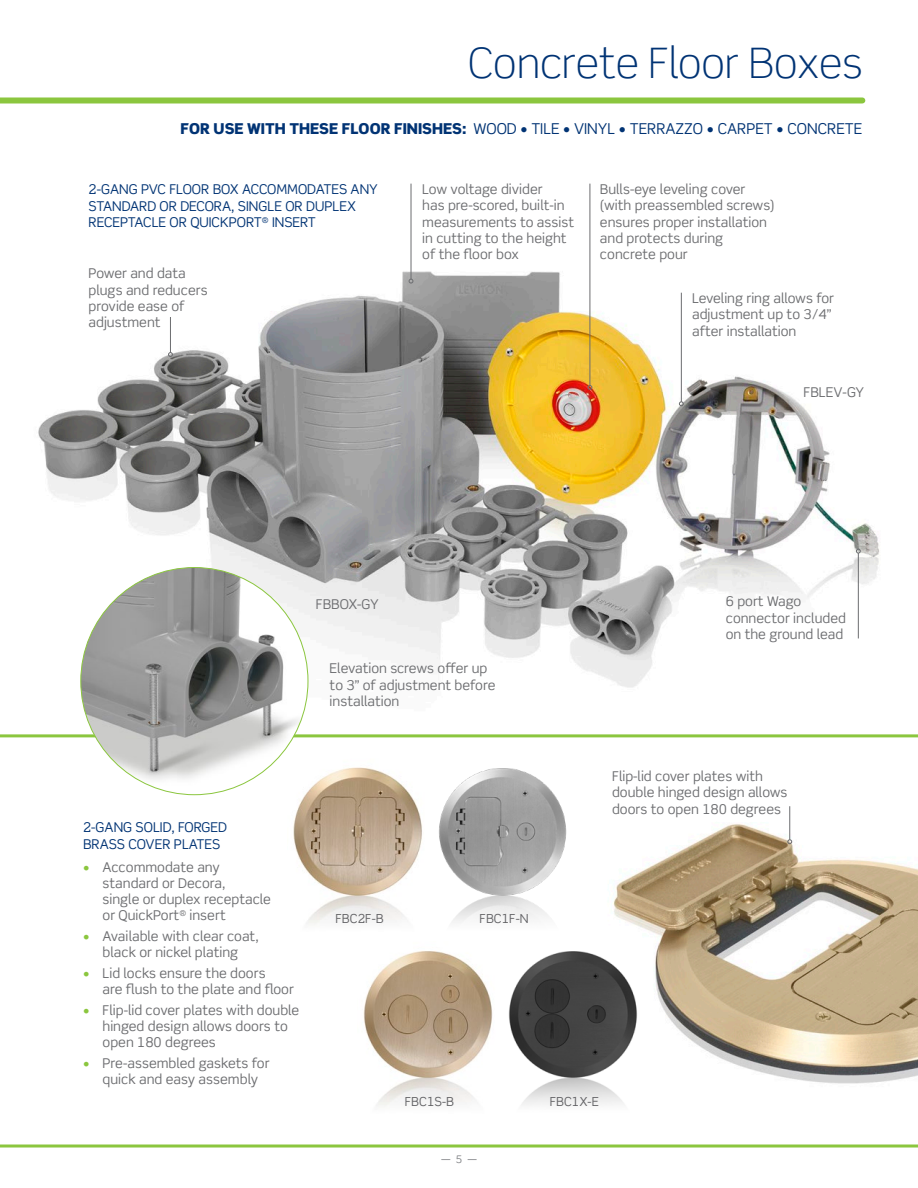
<style>
.page{position:relative;width:918px;height:1188px;background:#fff}
.page>*{position:absolute;margin:0;border:0;box-sizing:border-box;transform-origin:0 0}
.t1{font:300 42px "Scene Std";color:#013374}
.t2{font:15px "Scene Std";color:#013374}
.t3{font:13.5px/16.2px "Scene Std";color:#6c6d70}
.t4{font:13.5px/16.5px "Scene Std";color:#013374}
.t5{font:12.45px "Scene Std";color:#636366}
.t6{font:10.5px "Scene Std";color:#808285}
.s1{font-weight:900}
.s2{color:#8bc63e}
</style>
<div class="page">
<svg style="left:0;top:733px;width:918px;height:415px"></svg>
<img style="left:38px;top:242px;width:842px;height:486px">
<div style="left:0;top:97px;width:862px;height:6px;background:#8bc63e"></div>
<img style="left:81px;top:568px;width:227px;height:227px;border-radius:114px">
<hr style="left:681px;top:293px;width:1px;height:109px;background:#6c6d70">
<svg style="left:679px;top:401px;width:5px;height:5px"></svg>
<hr style="left:858px;top:553px;width:1px;height:85px;background:#6c6d70">
<svg style="left:856px;top:549px;width:5px;height:5px"></svg>
<hr style="left:789px;top:806px;width:1px;height:34px;background:#6c6d70">
<svg style="left:787px;top:839px;width:5px;height:5px"></svg>
<hr style="left:590px;top:184px;width:1px;height:201px;background:#6c6d70">
<svg style="left:587px;top:385px;width:5px;height:5px"></svg>
<hr style="left:411px;top:184px;width:1px;height:95px;background:#6c6d70">
<svg style="left:409px;top:279px;width:4px;height:5px"></svg>
<hr style="left:170px;top:317px;width:1px;height:36px;background:#6c6d70">
<svg style="left:168px;top:352px;width:5px;height:5px"></svg>
<img style="left:287px;top:759px;width:289px;height:174px">
<img style="left:357px;top:941px;width:289px;height:174px">
<p class="t1" style="left:468px;top:37px;width:396px">Concrete Floor Boxes</p>
<p class="t2" style="left:181px;top:119px;width:683px"><span class="s1">FOR USE WITH THESE FLOOR FINISHES:</span> WOOD • TILE • VINYL • TERRAZZO • CARPET • CONCRETE</p>
<p class="t4" style="left:89px;top:181px;width:291px">2-GANG PVC FLOOR BOX ACCOMMODATES ANY<br>STANDARD OR DECORA, SINGLE OR DUPLEX<br>RECEPTACLE OR QUICKPORT<sup>®</sup> INSERT</p>
<p class="t3" style="left:89px;top:265px;width:121px">Power and data plugs and reducers provide ease of adjustment</p>
<p class="t3" style="left:422px;top:181px;width:153px">Low voltage divider<br>has pre-scored, built-in measurements to assist in cutting to the height of the floor box</p>
<p class="t3" style="left:600px;top:181px;width:176px">Bulls-eye leveling cover (with preassembled screws) ensures proper installation and protects during concrete pour</p>
<p class="t3" style="left:692px;top:290px;width:144px">Leveling ring allows for adjustment up to 3/4” after installation</p>
<p class="t3" style="left:803px;top:384px;width:62px">FBLEV-GY</p>
<p class="t3" style="left:316px;top:596px;width:65px">FBBOX-GY</p>
<p class="t3" style="left:726px;top:593px;width:122px">6 port Wago connector included on the ground lead</p>
<p class="t4" style="left:83px;top:819px;width:146px">2-GANG SOLID, FORGED<br>BRASS COVER PLATES</p>
<p class="t3" style="left:103px;top:858px;width:170px;text-indent:-19px"><span class="s2">•</span> Accommodate any standard or Decora,<br>single or duplex receptacle or QuickPort<sup>®</sup> insert</p>
<p class="t3" style="left:83px;top:928px;width:177px;text-align:center"><span class="s2">•</span> Available with clear coat, black or nickel plating</p>
<p class="t3" style="left:103px;top:965px;width:193px;text-indent:-19px"><span class="s2">•</span> Lid locks ensure the doors<br>are flush to the plate and floor</p>
<p class="t3" style="left:103px;top:1002px;width:198px;text-indent:-19px"><span class="s2">•</span> Flip-lid cover plates with double hinged design allows doors to open 180 degrees</p>
<p class="t3" style="left:83px;top:1055px;width:188px;text-align:center"><span class="s2">•</span> Pre-assembled gaskets for quick and easy assembly</p>
<p class="t3" style="left:330px;top:660px;width:167px">Elevation screws offer up to 3” of adjustment before installation</p>
<p class="t5" style="left:336px;top:911px;width:50px">FBC2F-B</p>
<p class="t5" style="left:480px;top:911px;width:51px">FBC1F-N</p>
<p class="t3" style="left:612px;top:768px;width:177px">Flip-lid cover plates with double hinged design allows doors to open 180 degrees</p>
<p class="t5" style="left:405px;top:1093px;width:51px">FBC1S-B</p>
<p class="t5" style="left:550px;top:1093px;width:51px">FBC1X-E</p>
<p class="t6" style="left:441px;top:1152px;width:37px">— 5 —</p>
</div>
